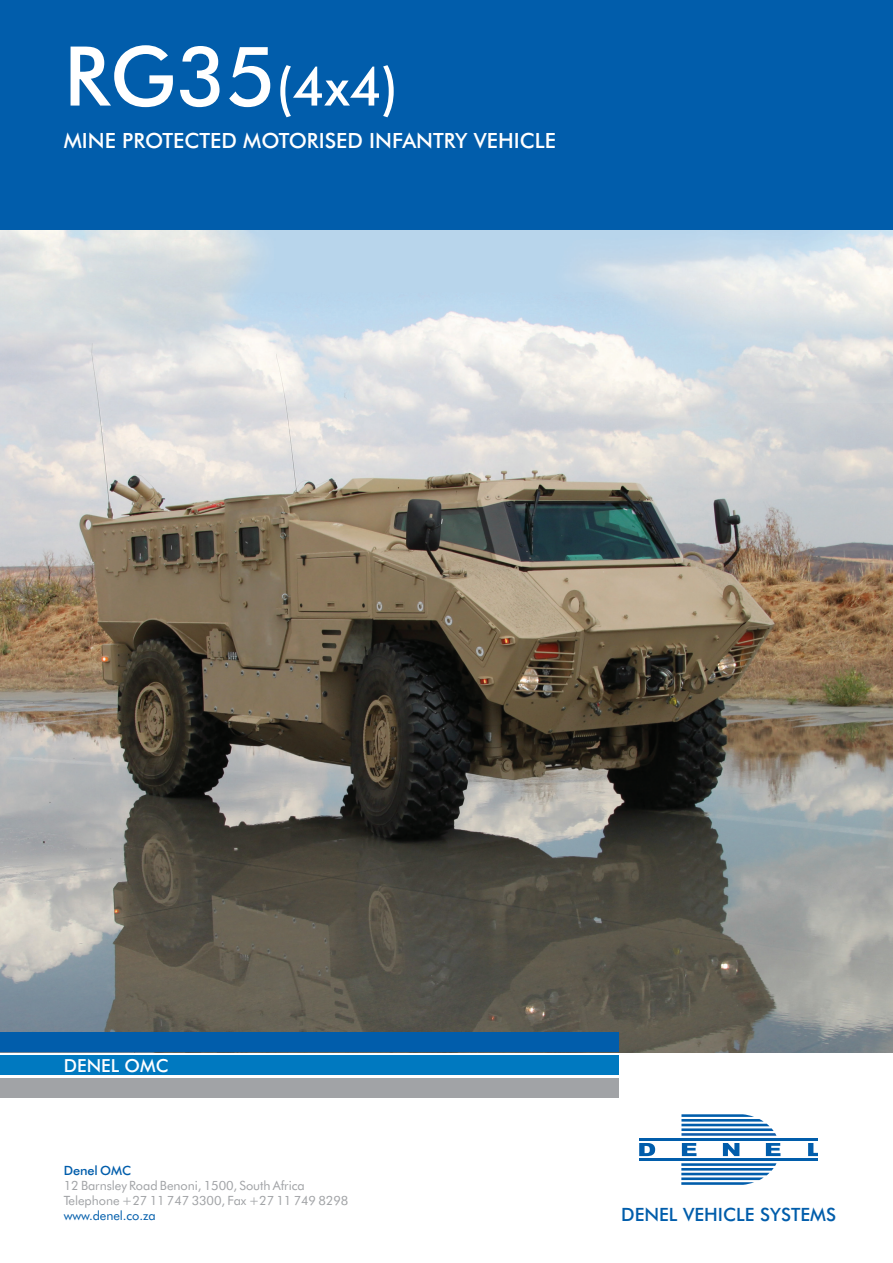
<style>
.page{position:relative;width:893px;height:1263px;background:#fff}
.page>*{position:absolute;margin:0;border:0;box-sizing:border-box;transform-origin:0 0}
.Vehicle_headline{font:500 54px "Futura BT";color:#fff}
.Vehicle_sub-head{font:500 21px "Futura BT";color:#fff}
.t1{font:500 18.3px "Futura BT";color:#015dab}
.Bar_description{font:500 18px "Futura BT";color:#fff}
.Text___8_5_10pt{font:12.75px "Futura BT";letter-spacing:-.005em;color:#a1a3a6}
.Address_gray{font:12.75px "Futura BT";letter-spacing:-.005em;color:#a1a3a6}
.Text___8_5_10pt-2{font:12.75px "Futura BT";letter-spacing:-.005em;color:#015dab}
.Text___8_5_10pt-3{font:500 12.75px "Futura BT";letter-spacing:-.005em;color:#015dab}
.s1{font-size:82.5px}
</style>
<div class="page">
<img style="left:0;top:230px;width:893px;height:822px">
<div style="left:0;top:0;width:893px;height:230px;background:#015dab"></div>
<hr style="left:639px;top:1158px;width:179px;height:3px;background:#015dab">
<svg style="left:681px;top:1163px;width:95px;height:22px"></svg>
<hr style="left:639px;top:1138px;width:179px;height:2px;background:#015dab">
<svg style="left:681px;top:1114px;width:95px;height:22px"></svg>
<svg style="left:808px;top:1143px;width:10px;height:13px"></svg>
<svg style="left:766px;top:1143px;width:14px;height:13px"></svg>
<svg style="left:723px;top:1143px;width:16px;height:13px"></svg>
<svg style="left:682px;top:1143px;width:14px;height:13px"></svg>
<svg style="left:639px;top:1143px;width:16px;height:13px"></svg>
<div style="left:0;top:1033px;width:618px;height:19px;background:#015dab"></div>
<div style="left:0;top:1055px;width:618px;height:19px;background:#0079c0"></div>
<div style="left:0;top:1078px;width:618px;height:19px;background:#a1a3a6"></div>
<p class="Vehicle_headline" style="left:64px;top:54px;width:336px"><span class="s1">RG35</span>(4x4)</p>
<p class="Vehicle_sub-head" style="left:64px;top:128px;width:494px">MINE PROTECTED MOTORISED INFANTRY VEHICLE</p>
<p class="Bar_description" style="left:64px;top:1054px;width:106px">DENEL OMC</p>
<p class="Text___8_5_10pt-3" style="left:64px;top:1163px;width:69px">Denel OMC</p>
<p class="Text___8_5_10pt" style="left:64px;top:1178px;width:242px">12 Barnsley Road Benoni, 1500, South Africa</p>
<p class="Address_gray" style="left:64px;top:1193px;width:286px">Telephone +27 11 747 3300, Fax +27 11 749 8298</p>
<p class="Text___8_5_10pt-2" style="left:64px;top:1208px;width:94px">www.denel.co.za</p>
<p class="t1" style="left:621px;top:1203px;width:216px">DENEL VEHICLE SYSTEMS</p>
</div>
